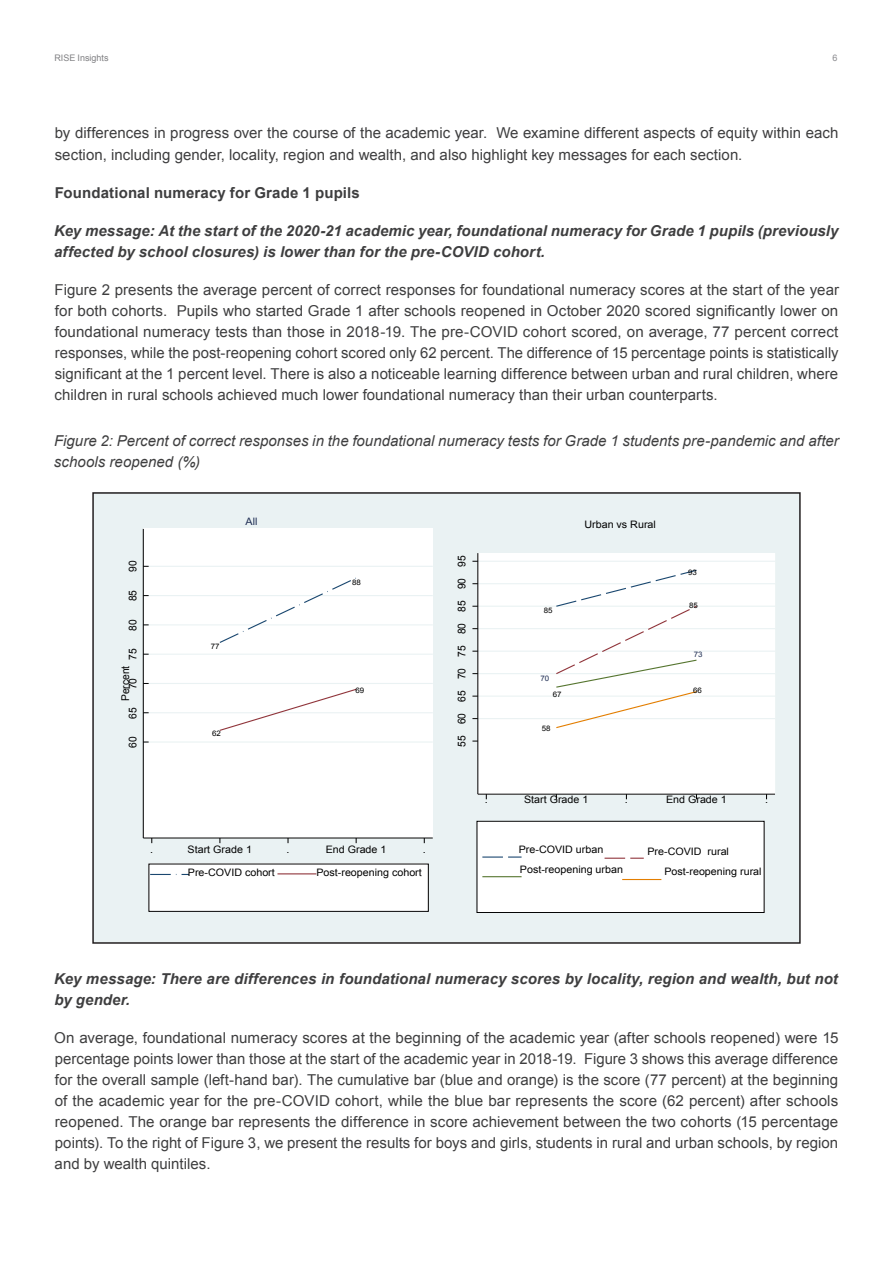
<style>
.page{position:relative;width:893px;height:1263px;background:#fff}
.page>*{position:absolute;margin:0;border:0;box-sizing:border-box;transform-origin:0 0}
.Body_Text{font:15px/21px "Arial";letter-spacing:.005em;color:#3e3e3f;text-align:justify}
.Body_Text-2{font:italic 700 15px/21px "Arial";letter-spacing:.005em;color:#3e3e3f}
.Body_Text-3{font:italic 15px/21px "Arial";color:#3e3e3f}
.Body_Text-4{font:700 15px "Arial";letter-spacing:.01em;color:#3e3e3f}
.t1{font:10.65px "Arial";color:#000;scale:.96 1}
.t2{font:10.2px "Arial";color:#000;scale:1.05 1}
.t3{font:10.2px "Arial";color:#1e2d53;scale:1.05 1}
.Body_Text-5{font:9px "Arial";color:#808083}
.Body_Text-6{font:9px "Arial";color:#8b8b8f}
.t4{font:7.65px "Arial";color:#000;scale:1.05 1}
.t5{font:7.65px "Arial";color:#1e2d53;scale:1.05 1}
</style>
<div class="page">
<div style="left:95px;top:495px;width:703px;height:446px;background:#eaf2f3"></div>
<div style="left:104px;top:516px;width:342px;height:425px;background:#eaf2f3"></div>
<div style="left:143px;top:529px;width:290px;height:309px;background:#fff"></div>
<div style="left:143px;top:529px;width:290px;height:309px;border:1px solid #fff"></div>
<hr style="left:143px;top:741px;width:290px;height:1px;background:#eaf2f3">
<hr style="left:143px;top:712px;width:290px;height:1px;background:#eaf2f3">
<hr style="left:143px;top:683px;width:290px;height:1px;background:#eaf2f3">
<hr style="left:143px;top:654px;width:290px;height:1px;background:#eaf2f3">
<hr style="left:143px;top:624px;width:290px;height:1px;background:#eaf2f3">
<hr style="left:143px;top:595px;width:290px;height:1px;background:#eaf2f3">
<hr style="left:143px;top:566px;width:290px;height:1px;background:#eaf2f3">
<svg style="left:219px;top:578px;width:137px;height:65px"></svg>
<svg style="left:219px;top:688px;width:138px;height:43px"></svg>
<hr style="left:143px;top:529px;width:1px;height:309px;background:#000">
<hr style="left:143px;top:838px;width:290px;height:1px;background:#000">
<div style="left:148px;top:864px;width:281px;height:48px;background:#fff"></div>
<div style="left:149px;top:864px;width:280px;height:48px;border:1px solid #000"></div>
<svg style="left:150px;top:874px;width:39px;height:1px"></svg>
<hr style="left:277px;top:873px;width:39px;height:1px;background:#90353b">
<div style="left:446px;top:516px;width:342px;height:425px;background:#eaf2f3"></div>
<div style="left:478px;top:553px;width:297px;height:241px;background:#fff"></div>
<div style="left:478px;top:553px;width:297px;height:241px;border:1px solid #fff"></div>
<hr style="left:478px;top:718px;width:297px;height:1px;background:#eaf2f3">
<hr style="left:478px;top:695px;width:297px;height:2px;background:#eaf2f3">
<hr style="left:478px;top:673px;width:297px;height:1px;background:#eaf2f3">
<hr style="left:478px;top:651px;width:297px;height:1px;background:#eaf2f3">
<hr style="left:478px;top:628px;width:297px;height:1px;background:#eaf2f3">
<hr style="left:478px;top:606px;width:297px;height:1px;background:#eaf2f3">
<hr style="left:478px;top:583px;width:297px;height:1px;background:#eaf2f3">
<hr style="left:478px;top:561px;width:297px;height:1px;background:#eaf2f3">
<svg style="left:555px;top:569px;width:143px;height:160px"></svg>
<hr style="left:477px;top:553px;width:1px;height:241px;background:#000">
<hr style="left:478px;top:794px;width:297px;height:1px;background:#000">
<div style="left:477px;top:821px;width:287px;height:92px;background:#fff"></div>
<div style="left:477px;top:821px;width:287px;height:92px;border:1px solid #000"></div>
<hr style="left:482px;top:856px;width:21px;height:2px;background:#1a476f">
<svg style="left:508px;top:856px;width:14px;height:2px"></svg>
<svg style="left:605px;top:858px;width:39px;height:1px"></svg>
<hr style="left:482px;top:876px;width:40px;height:1px;background:#55752f">
<hr style="left:622px;top:879px;width:39px;height:1px;background:#e37e00">
<div style="left:92px;top:492px;width:709px;height:452px;border:2px solid #231f20"></div>
<p class="Body_Text-5" style="left:54px;top:52px;width:56px">RISE Insights</p>
<p class="Body_Text-6" style="left:833px;top:52px;width:7px">6</p>
<p class="Body_Text" style="left:55px;top:123px;width:785px">by differences in progress over the course of the academic year. We examine different aspects of equity within each section, including gender, locality, region and wealth, and also highlight key messages for each section.</p>
<p class="Body_Text-4" style="left:55px;top:182px;width:307px">Foundational numeracy for Grade 1 pupils</p>
<p class="Body_Text-2" style="left:54px;top:220px;width:786px">Key message: At the start of the 2020-21 academic year, foundational numeracy for Grade 1 pupils (previously affected by school closures) is lower than for the pre-COVID cohort.</p>
<p class="Body_Text" style="left:55px;top:279px;width:786px">Figure 2 presents the average percent of correct responses for foundational numeracy scores at the start of the year for both cohorts. Pupils who started Grade 1 after schools reopened in October 2020 scored significantly lower on foundational numeracy tests than those in 2018-19. The pre-COVID cohort scored, on average, 77 percent correct responses, while the post-reopening cohort scored only 62 percent. The difference of 15 percentage points is statistically significant at the 1 percent level. There is also a noticeable learning difference between urban and rural children, where children in rural schools achieved much lower foundational numeracy than their urban counterparts.</p>
<p class="Body_Text-3" style="left:54px;top:430px;width:786px">Figure 2: Percent of correct responses in the foundational numeracy tests for Grade 1 students pre-pandemic and after schools reopened (%)</p>
<p class="t1" style="left:126px;top:572px;width:13px;rotate:-90deg">90</p>
<p class="t1" style="left:126px;top:601px;width:13px;rotate:-90deg">85</p>
<p class="t1" style="left:126px;top:631px;width:13px;rotate:-90deg">80</p>
<p class="t1" style="left:126px;top:660px;width:13px;rotate:-90deg">75</p>
<p class="t1" style="left:118px;top:701px;width:38px;rotate:-90deg">Percent</p>
<p class="t1" style="left:126px;top:689px;width:13px;rotate:-90deg">70</p>
<p class="t1" style="left:126px;top:718px;width:13px;rotate:-90deg">65</p>
<p class="t1" style="left:126px;top:748px;width:13px;rotate:-90deg">60</p>
<p class="t4" style="left:211px;top:641px;width:10px">77</p>
<p class="t4" style="left:212px;top:728px;width:10px">62</p>
<p class="t3" style="left:246px;top:515px;width:13px">All</p>
<p class="t2" style="left:584px;top:518px;width:70px">Urban vs Rural</p>
<p class="t4" style="left:352px;top:577px;width:10px">88</p>
<p class="t4" style="left:356px;top:686px;width:10px">69</p>
<p class="t1" style="left:455px;top:747px;width:201px;rotate:-90deg">55 60 65 70 75 80 85 90 95</p>
<p class="t4" style="left:544px;top:605px;width:10px">85</p>
<p class="t5" style="left:541px;top:673px;width:10px">70</p>
<p class="t4" style="left:553px;top:689px;width:10px">67</p>
<p class="t4" style="left:542px;top:723px;width:10px">58</p>
<p class="t4" style="left:688px;top:567px;width:10px">93</p>
<p class="t4" style="left:689px;top:601px;width:10px">85</p>
<p class="t5" style="left:694px;top:649px;width:10px">73</p>
<p class="t4" style="left:693px;top:685px;width:10px">66</p>
<p class="t2" style="left:150px;top:843px;width:4px">.</p>
<p class="t2" style="left:188px;top:843px;width:63px">Start Grade 1</p>
<p class="t2" style="left:286px;top:843px;width:4px">.</p>
<p class="t2" style="left:326px;top:843px;width:59px">End Grade 1</p>
<p class="t2" style="left:423px;top:843px;width:4px">.</p>
<p class="t2" style="left:188px;top:866px;width:84px">Pre-COVID cohort</p>
<p class="t2" style="left:316px;top:866px;width:102px">Post-reopening cohort</p>
<p class="t2" style="left:485px;top:792px;width:4px">.</p>
<p class="t2" style="left:524px;top:792px;width:63px">Start Grade 1</p>
<p class="t2" style="left:625px;top:792px;width:4px">.</p>
<p class="t2" style="left:666px;top:792px;width:59px">End Grade 1</p>
<p class="t2" style="left:765px;top:792px;width:4px">.</p>
<p class="t2" style="left:519px;top:842px;width:82px">Pre-COVID urban</p>
<p class="t2" style="left:647px;top:845px;width:79px">Pre-COVID rural</p>
<p class="t2" style="left:520px;top:863px;width:100px">Post-reopening urban</p>
<p class="t2" style="left:664px;top:865px;width:94px">Post-reopening rural</p>
<p class="Body_Text-2" style="left:54px;top:969px;width:785px">Key message: There are differences in foundational numeracy scores by locality, region and wealth, but not by gender.</p>
<p class="Body_Text" style="left:54px;top:1027px;width:786px">On average, foundational numeracy scores at the beginning of the academic year (after schools reopened) were 15 percentage points lower than those at the start of the academic year in 2018-19. Figure 3 shows this average difference for the overall sample (left-hand bar). The cumulative bar (blue and orange) is the score (77 percent) at the beginning of the academic year for the pre-COVID cohort, while the blue bar represents the score (62 percent) after schools reopened. The orange bar represents the difference in score achievement between the two cohorts (15 percentage points). To the right of Figure 3, we present the results for boys and girls, students in rural and urban schools, by region and by wealth quintiles.</p>
</div>
